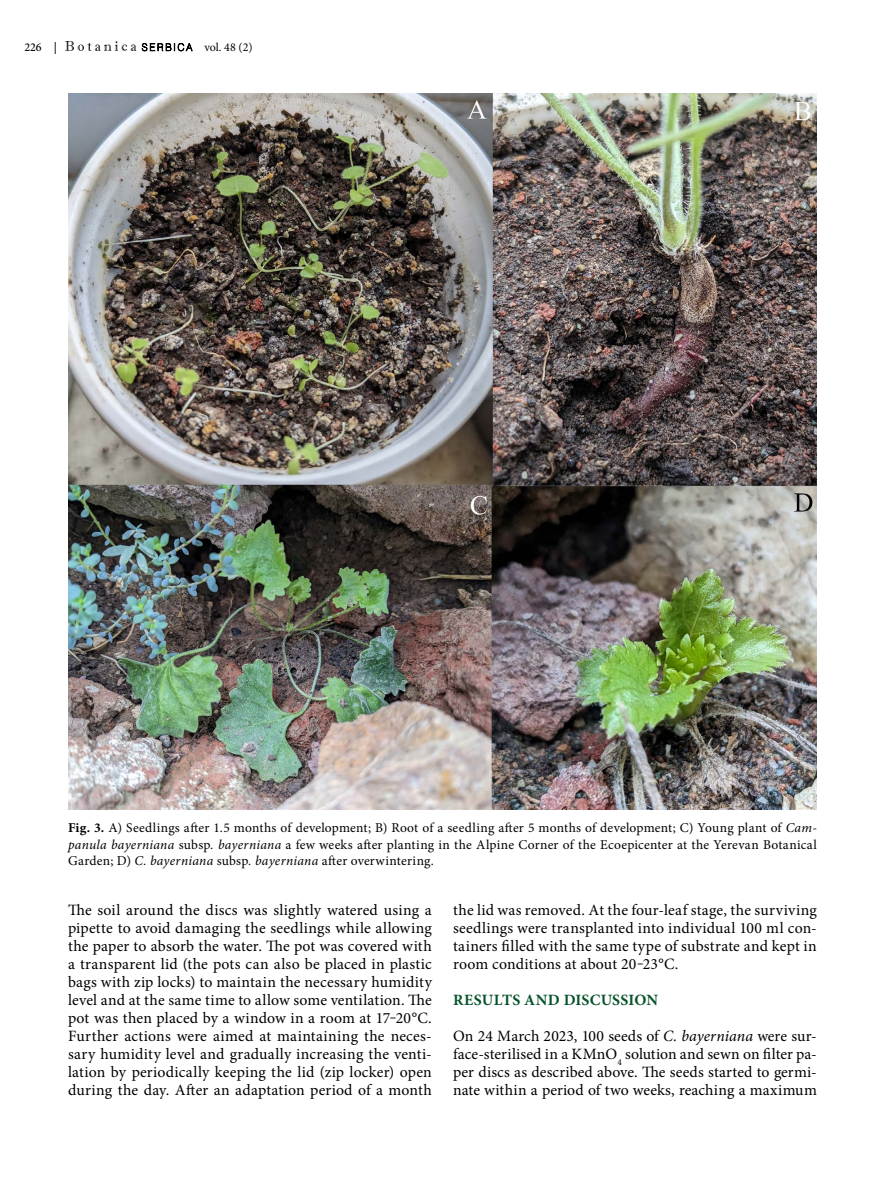
<style>
.page{position:relative;width:885px;height:1191px;background:#fff}
.page>*{position:absolute;margin:0;border:0;box-sizing:border-box;transform-origin:0 0}
.t1{font:15.75px/18px "Minion Pro";letter-spacing:.01em;color:#000;text-align:justify}
.t2{font:700 15.75px "Minion Pro";letter-spacing:.015em;color:#07542b}
.t3{font:13.5px/16.5px "Minion Pro";letter-spacing:.02em;color:#000;text-align:justify}
.t4{font:12px "Minion Pro";color:#000}
.t5{font:500 12px "Minion Pro";color:#000}
.s1{font-weight:700}
.s2{font-style:italic}
</style>
<div class="page">
<svg style="left:142px;top:43px;width:51px;height:8px"></svg>
<svg style="left:65px;top:41px;width:71px;height:10px"></svg>
<img style="left:68px;top:94px;width:748px;height:715px">
<p class="t5" style="left:24px;top:39px;width:34px">226 |</p>
<p class="t4" style="left:204px;top:39px;width:50px">vol. 48 (2)</p>
<p class="t3" style="left:68px;top:819px;width:750px"><span class="s1">Fig. 3.</span> A) Seedlings after 1.5 months of development; B) Root of a seedling after 5 months of development; C) Young plant of <span class="s2">Cam&shy;panula bayerniana</span> subsp<span class="s2">. bayerniana</span> a few weeks after planting in the Alpine Corner of the Ecoepicenter at the Yerevan Botanical Garden; D) <span class="s2">C. bayerniana</span> subsp<span class="s2">. bayerniana</span> after overwintering.</p>
<p class="t1" style="left:68px;top:901px;width:365px">The soil around the discs was slightly watered using a pipette to avoid damaging the seedlings while allowing the paper to absorb the water. The pot was covered with a transparent lid (the pots can also be placed in plastic bags with zip locks) to maintain the necessary humidity level and at the same time to allow some ventilation. The pot was then placed by a window in a room at 17‒20°C.<br>Further actions were aimed at maintaining the neces&shy;sary humidity level and gradually increasing the venti&shy;lation by periodically keeping the lid (zip locker) open during the day. After an adaptation period of a month</p>
<p class="t1" style="left:453px;top:901px;width:365px">the lid was removed. At the four-leaf stage, the surviving seedlings were transplanted into individual 100 ml con&shy;tainers filled with the same type of substrate and kept in room conditions at about 20‒23°C.</p>
<p class="t2" style="left:453px;top:989px;width:206px">RESULTS AND DISCUSSION</p>
<p class="t1" style="left:453px;top:1027px;width:365px">On 24 March 2023, 100 seeds of <span class="s2">C. bayerniana</span> were sur&shy;face-sterilised in a KMnO<sub>4</sub> solution and sewn on filter pa&shy;per discs as described above. The seeds started to germi&shy;nate within a period of two weeks, reaching a maximum</p>
</div>
